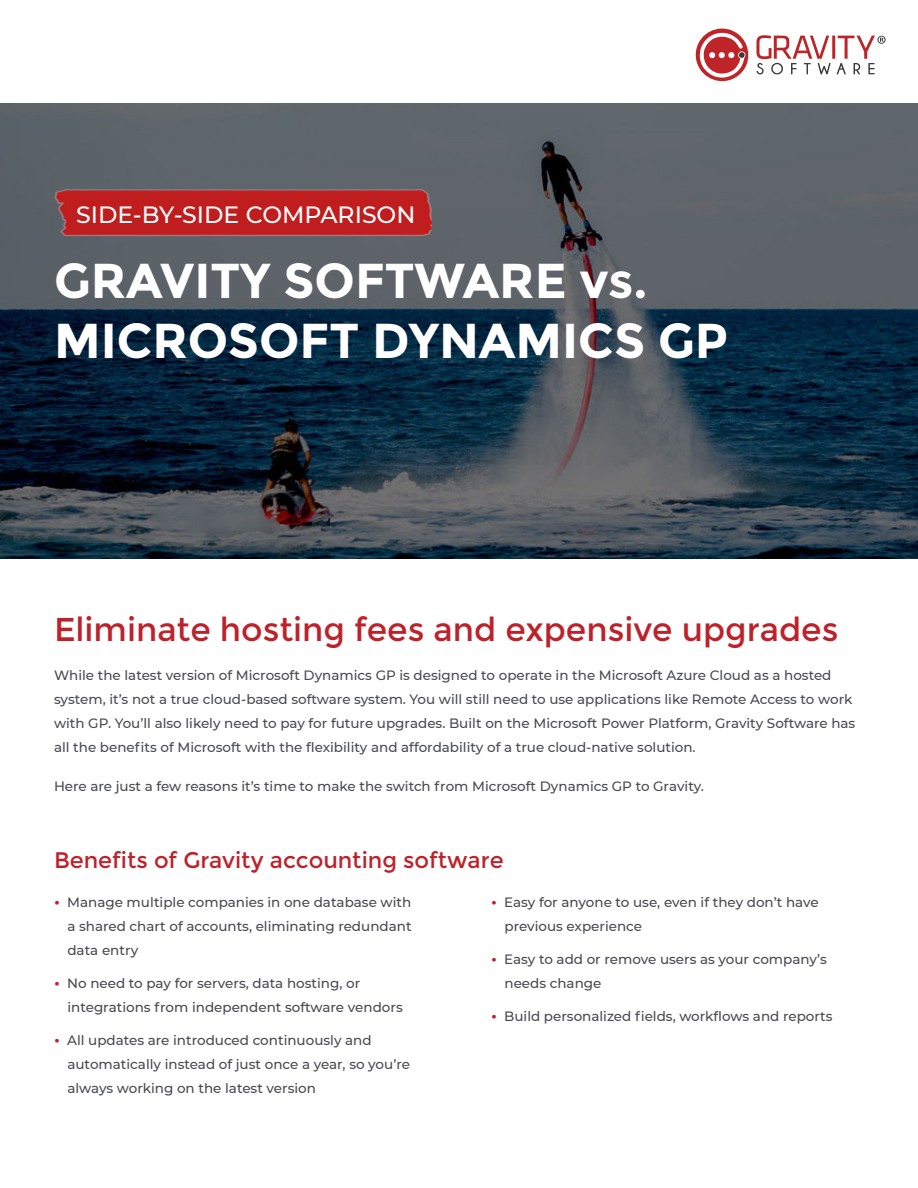
<style>
.page{position:relative;width:918px;height:1188px;background:#fff}
.page>*{position:absolute;margin:0;border:0;box-sizing:border-box;transform-origin:0 0}
.t1{font:700 48.9px/60px "Montserrat";color:#fff}
.t2{font:33px "Montserrat";color:#bd222b}
.t3{font:500 23.55px "Montserrat";color:#fff}
.t4{font:22.5px "Montserrat";color:#bd222b}
.t5{font:500 13.5px/24px "Montserrat";color:#494a52}
.s1{font-weight:700;color:#bd222b}
</style>
<div class="page">
<img style="left:0;top:103px;width:918px;height:456px">
<hr style="left:832px;top:36px;width:3px;height:23px;background:#bd2429">
<svg style="left:756px;top:35px;width:75px;height:40px"></svg>
<svg style="left:695px;top:28px;width:54px;height:54px"></svg>
<svg style="left:837px;top:36px;width:49px;height:38px"></svg>
<img style="left:54px;top:190px;width:378px;height:47px">
<h3 class="t3" style="left:76px;top:198px;width:341px">SIDE-BY-SIDE COMPARISON</h3>
<h1 class="t1" style="left:54px;top:251px;width:676px">GRAVITY SOFTWARE vs.<br>MICROSOFT DYNAMICS GP</h1>
<h2 class="t2" style="left:54px;top:610px;width:786px">Eliminate hosting fees and expensive upgrades</h2>
<p class="t5" style="left:54px;top:663px;width:803px">While the latest version of Microsoft Dynamics GP is designed to operate in the Microsoft Azure Cloud as a hosted system, it’s not a true cloud-based software system. You will still need to use applications like Remote Access to work with GP. You’ll also likely need to pay for future upgrades. Built on the Microsoft Power Platform, Gravity Software has all the benefits of Microsoft with the flexibility and affordability of a true cloud-native solution.</p>
<p class="t5" style="left:54px;top:774px;width:651px">Here are just a few reasons it’s time to make the switch from Microsoft Dynamics GP to Gravity.</p>
<h3 class="t4" style="left:54px;top:847px;width:451px">Benefits of Gravity accounting software</h3>
<p class="t5" style="left:67px;top:890px;width:346px;text-align:justify;text-indent:-13px"><span class="s1">•</span> Manage multiple companies in one database with a shared chart of accounts, eliminating redundant data entry</p>
<p class="t5" style="left:67px;top:971px;width:337px;text-indent:-13px"><span class="s1">•</span> No need to pay for servers, data hosting, or integrations from independent software vendors</p>
<p class="t5" style="left:67px;top:1028px;width:344px;text-indent:-13px"><span class="s1">•</span> All updates are introduced continuously and automatically instead of just once a year, so you’re always working on the latest version</p>
<p class="t5" style="left:504px;top:890px;width:316px;text-indent:-13px"><span class="s1">•</span> Easy for anyone to use, even if they don’t have previous experience</p>
<p class="t5" style="left:504px;top:947px;width:324px;text-indent:-13px"><span class="s1">•</span> Easy to add or remove users as your company’s needs change</p>
<p class="t5" style="left:491px;top:1004px;width:343px"><span class="s1">•</span> Build personalized fields, workflows and reports</p>
</div>
